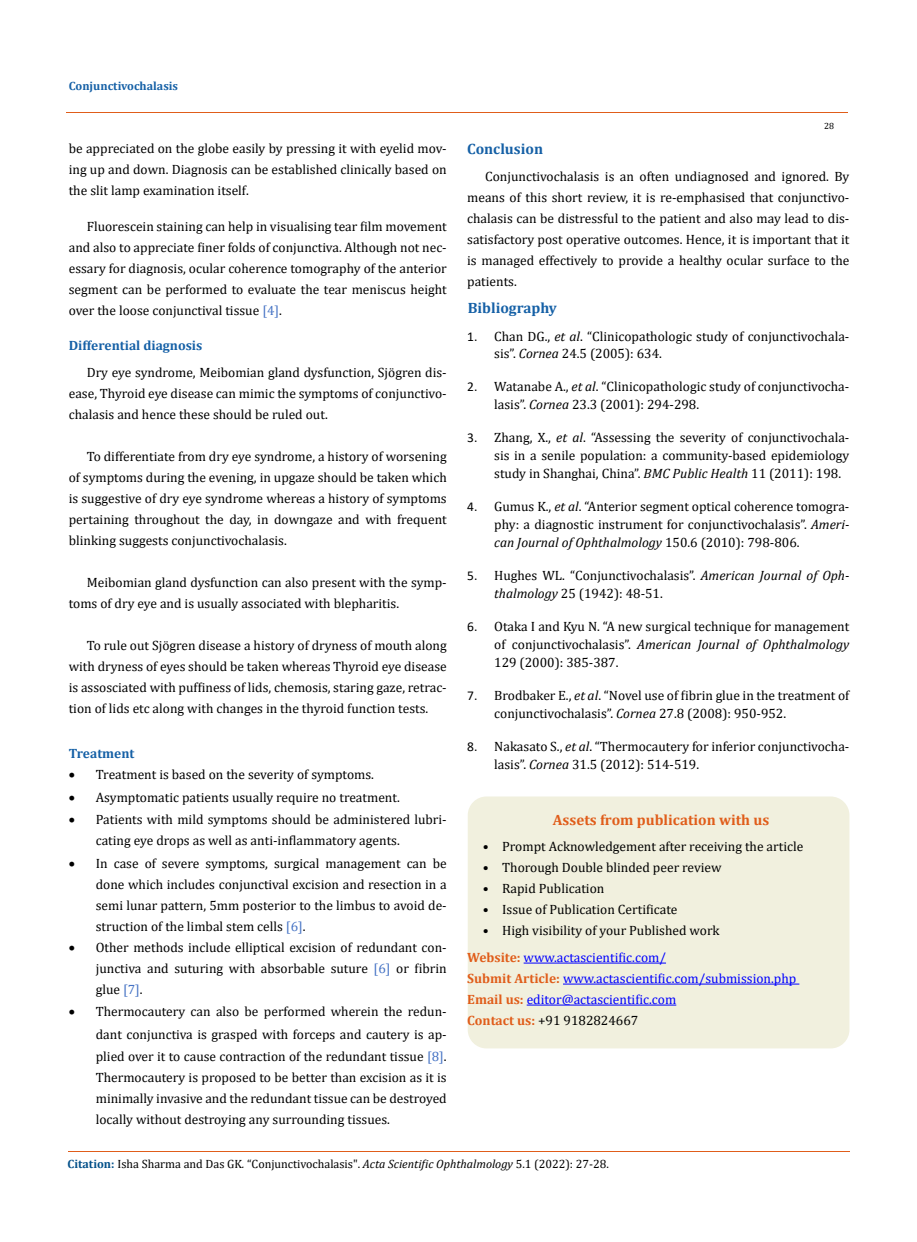
<style>
.page{position:relative;width:917px;height:1242px;background:#fff}
.page>*{position:absolute;margin:0;border:0;box-sizing:border-box;transform-origin:0 0}
.t1{font:700 15px "Cambria";color:#e05d1a}
.t2{font:700 15px "Cambria";color:#1560a6}
.t3{font:13.5px/21px "Cambria";color:#000;text-align:justify}
.t4{font:13.5px/21px "Cambria";color:#00f}
.t5{font:700 13.5px "Cambria";color:#1560a6}
.t6{font:12px "Cambria";color:#000}
.t7{font:700 12px "Cambria";color:#1560a6}
.t8{font:9px "Cambria";color:#000}
.s1{color:#4472c4}
.s2{font-family:"Calibri"}
.s3{font-style:italic}
.s4{font-weight:700;color:#e05d1a}
.s5{color:#000}
.s6{font-weight:700;color:#035089}
</style>
<div class="page">
<hr style="left:66px;top:112px;width:781px;height:1px;background:#e05d1a">
<div style="left:468px;top:797px;width:380px;height:251px;background:#f1f0de;border-radius:18px"></div>
<div style="left:467px;top:796px;width:382px;height:252px;border:2px solid #f1f0de;border-radius:18px"></div>
<hr style="left:523px;top:963px;width:143px;height:1px;background:#00f">
<hr style="left:563px;top:984px;width:236px;height:1px;background:#00f">
<hr style="left:526px;top:1005px;width:150px;height:1px;background:#00f">
<hr style="left:68px;top:1151px;width:781px;height:1px;background:#e05d1a">
<p class="t7" style="left:69px;top:78px;width:111px">Conjunctivochalasis</p>
<p class="t3" style="left:69px;top:138px;width:379px">be appreciated on the globe easily by pressing it with eyelid mov&shy;ing up and down. Diagnosis can be established clinically based on the slit lamp examination itself.</p>
<p class="t3" style="left:69px;top:216px;width:379px;text-indent:18px">Fluorescein staining can help in visualising tear film movement and also to appreciate finer folds of conjunctiva. Although not nec&shy;essary for diagnosis, ocular coherence tomography of the anterior segment can be performed to evaluate the tear meniscus height over the loose conjunctival tissue <span class="s1">[4]</span>.</p>
<p class="t5" style="left:69px;top:336px;width:135px">Differential diagnosis</p>
<p class="t3" style="left:69px;top:362px;width:379px;text-indent:18px">Dry eye syndrome, Meibomian gland dysfunction, Sjögren dis&shy;ease, Thyroid eye disease can mimic the symptoms of conjunctivo&shy;chalasis and hence these should be ruled out.</p>
<p class="t3" style="left:69px;top:446px;width:379px;text-indent:18px">To differentiate from dry eye syndrome, a history of worsening of symptoms during the evening, in upgaze should be taken which is suggestive of dry eye syndrome whereas a history of symptoms pertaining throughout the day, in downgaze and with frequent blinking suggests conjunctivochalasis.</p>
<p class="t3" style="left:69px;top:572px;width:379px;text-indent:18px">Meibomian gland dysfunction can also present with the symp&shy;toms of dry eye and is usually associated with blepharitis.</p>
<p class="t3" style="left:69px;top:635px;width:379px;text-indent:18px">To rule out Sjögren disease a history of dryness of mouth along with dryness of eyes should be taken whereas Thyroid eye disease is assosciated with puffiness of lids, chemosis, staring gaze, retrac&shy;tion of lids etc along with changes in the thyroid function tests.</p>
<p class="t5" style="left:69px;top:744px;width:67px">Treatment</p>
<p class="t3" style="left:69px;top:764px;width:307px">• Treatment is based on the severity of symptoms.</p>
<p class="t3" style="left:69px;top:786px;width:333px">• Asymptomatic patients usually require no treatment.</p>
<p class="t3" style="left:96px;top:809px;width:352px;text-indent:-27px">• Patients with mild symptoms should be administered lubri&shy;cating eye drops as well as anti-inflammatory agents.</p>
<p class="t3" style="left:96px;top:853px;width:352px;text-indent:-27px">• In case of severe symptoms, surgical management can be done which includes conjunctival excision and resection in a semi lunar pattern, 5mm posterior to the limbus to avoid de&shy;struction of the limbal stem cells <span class="s1">[6]</span>.</p>
<p class="t3" style="left:96px;top:937px;width:352px;text-indent:-27px">• Other methods include elliptical excision of redundant con&shy;junctiva and suturing with absorbable suture <span class="s1">[6]</span> or fibrin glue <span class="s1">[7]</span>.</p>
<p class="t3" style="left:96px;top:1000px;width:352px;line-height:22.5px;text-indent:-27px">• Thermocautery can also be performed wherein the redun&shy;dant conjunctiva is grasped with forceps and cautery is ap&shy;plied over it to cause contraction of the redundant tissue <span class="s1">[8]</span>.</p>
<p class="t3" style="left:96px;top:1067px;width:352px">Thermocautery is proposed to be better than excision as it is minimally invasive and the redundant tissue can be destroyed locally without destroying any surrounding tissues.</p>
<p class="t8" style="left:824px;top:120px;width:11px">28</p>
<p class="t2" style="left:467px;top:138px;width:77px">Conclusion</p>
<p class="t3" style="left:467px;top:166px;width:384px;text-indent:18px">Conjunctivochalasis is an often undiagnosed and ignored. By means of this short review, it is re-emphasised that conjunctivo&shy;chalasis can be distressful to the patient and also may lead to dis&shy;satisfactory post operative outcomes. Hence, it is important that it is managed effectively to provide a healthy ocular surface to the patients.</p>
<p class="t2" style="left:468px;top:298px;width:91px">Bibliography</p>
<p class="t3" style="left:494px;top:327px;width:357px;line-height:18px;text-indent:-27px"><span class="s2">1.</span> Chan DG., <span class="s3">et al</span>. “Clinicopathologic study of conjunctivochala&shy;sis”. <span class="s3">Cornea</span> 24.5 (2005): 634.</p>
<p class="t3" style="left:494px;top:378px;width:356px;line-height:18px;text-indent:-27px"><span class="s2">2.</span> Watanabe A., <span class="s3">et al</span>. “Clinicopathologic study of conjunctivocha&shy;lasis”. <span class="s3">Cornea</span> 23.3 (2001): 294-298.</p>
<p class="t3" style="left:494px;top:429px;width:357px;line-height:18px;text-indent:-27px"><span class="s2">3.</span> Zhang, X., <span class="s3">et al</span>. “Assessing the severity of conjunctivochala&shy;sis in a senile population: a community-based epidemiology study in Shanghai, China”. <span class="s3">BMC Public Health</span> 11 (2011): 198.</p>
<p class="t3" style="left:494px;top:498px;width:357px;line-height:18px;text-indent:-27px"><span class="s2">4.</span> Gumus K., <span class="s3">et al</span>. “Anterior segment optical coherence tomogra&shy;phy: a diagnostic instrument for conjunctivochalasis”. <span class="s3">Ameri&shy;can Journal of Ophthalmology</span> 150.6 (2010): 798-806.</p>
<p class="t3" style="left:494px;top:567px;width:357px;line-height:18px;text-indent:-27px"><span class="s2">5.</span> Hughes WL. “Conjunctivochalasis”. <span class="s3">American Journal of Oph&shy;thalmology</span> 25 (1942): 48-51.</p>
<p class="t3" style="left:494px;top:618px;width:357px;line-height:18px;text-indent:-27px"><span class="s2">6.</span> Otaka I and Kyu N. “A new surgical technique for management of conjunctivochalasis”. <span class="s3">American Journal of Ophthalmology </span>129 (2000): 385-387.</p>
<p class="t3" style="left:494px;top:687px;width:357px;line-height:18px;text-indent:-27px"><span class="s2">7.</span> Brodbaker E., <span class="s3">et al</span>. “Novel use of fibrin glue in the treatment of conjunctivochalasis”. <span class="s3">Cornea</span> 27.8 (2008): 950-952.</p>
<p class="t3" style="left:494px;top:738px;width:357px;line-height:18px;text-indent:-27px"><span class="s2">8.</span> Nakasato S., <span class="s3">et al</span>. “Thermocautery for inferior conjunctivocha&shy;lasis”. <span class="s3">Cornea</span> 31.5 (2012): 514-519.</p>
<p class="t1" style="left:553px;top:810px;width:218px">Assets from publication with us</p>
<p class="t3" style="left:482px;top:836px;width:322px">• Prompt Acknowledgement after receiving the article</p>
<p class="t3" style="left:482px;top:857px;width:240px">• Thorough Double blinded peer review</p>
<p class="t3" style="left:482px;top:878px;width:123px">• Rapid Publication</p>
<p class="t3" style="left:482px;top:899px;width:196px">• Issue of Publication Certificate</p>
<p class="t3" style="left:482px;top:920px;width:238px">• High visibility of your Published work</p>
<p class="t4" style="left:467px;top:947px;width:330px"><span class="s4">Website:</span> www.actascientific.com/<br><span class="s4">Submit Article:</span> www.actascientific.com/submission.php <span class="s4">Email us:</span> editor@actascientific.com<br><span class="s4">Contact us:</span> <span class="s5">+91 9182824667</span></p>
<p class="t6" style="left:68px;top:1157px;width:542px"><span class="s6">Citation:</span> Isha Sharma and Das GK<span class="s3">.</span> “Conjunctivochalasis". <span class="s3">Acta Scientific Ophthalmology</span> 5.1 (2022): 27-28.</p>
</div>
